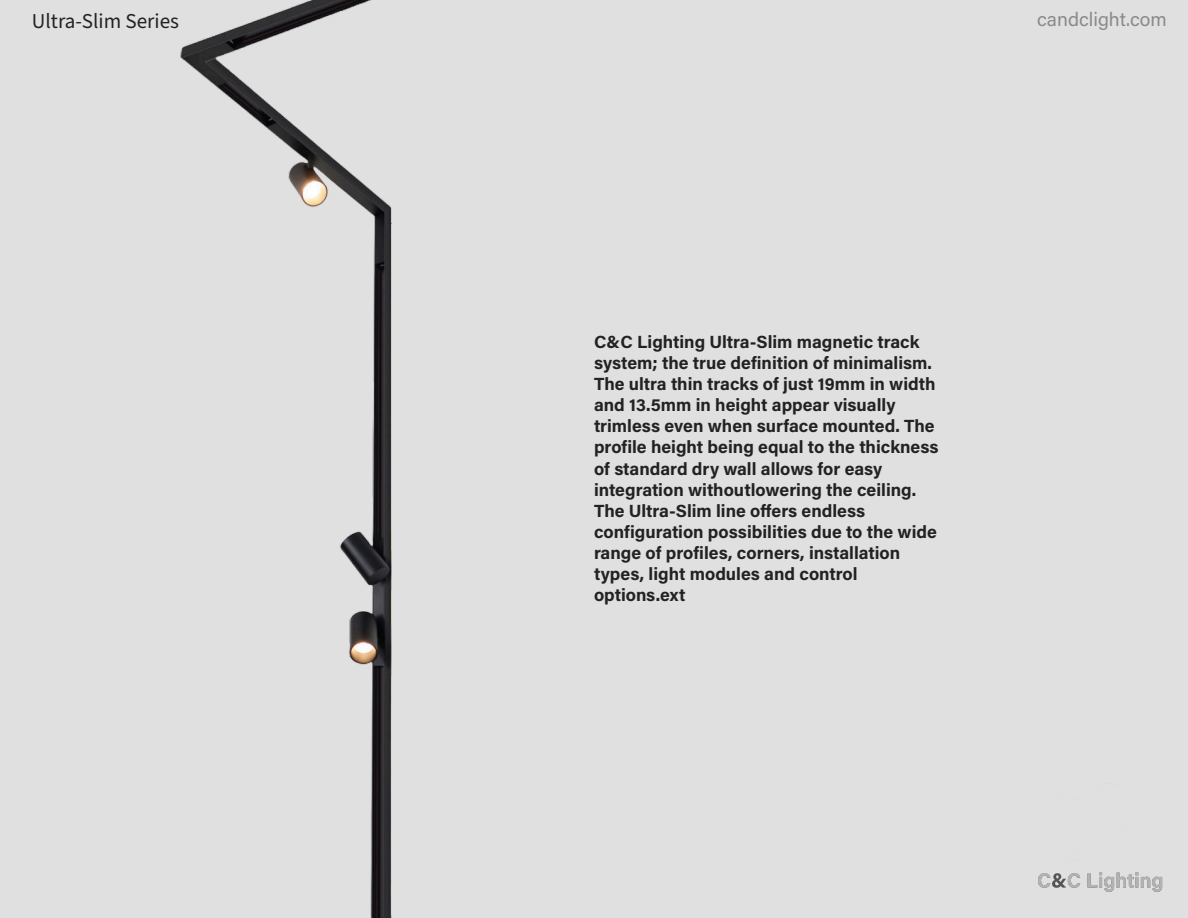
<style>
.page{position:relative;width:1188px;height:918px;background:#e0e0e0}
.page>*{position:absolute;margin:0;border:0;box-sizing:border-box;transform-origin:0 0}
.t1{font:21.15px "Source Sans 3";color:#222}
.t2{font:19.35px "Acumin Pro";color:#888a8c}
.t3{font:700 17.55px/21.1px "Acumin Pro";color:#222}
</style>
<div class="page">
<img style="left:180px;top:0;width:212px;height:918px">
<img style="left:1038px;top:872px;width:125px;height:20px">
<p class="t1" style="left:32px;top:7px;width:149px">Ultra-Slim Series</p>
<p class="t2" style="left:1037px;top:6px;width:131px">candclight.com</p>
<p class="t3" style="left:594px;top:330px;width:346px">C&amp;C Lighting Ultra-Slim magnetic track system; the true definition of minimalism.<br>The ultra thin tracks of just 19mm in width and 13.5mm in height appear visually trimless even when surface mounted. The profile height being equal to the thickness of standard dry wall allows for easy integration withoutlowering the ceiling.<br>The Ultra-Slim line offers endless configuration possibilities due to the wide range of profiles, corners, installation types, light modules and control options.ext</p>
</div>
